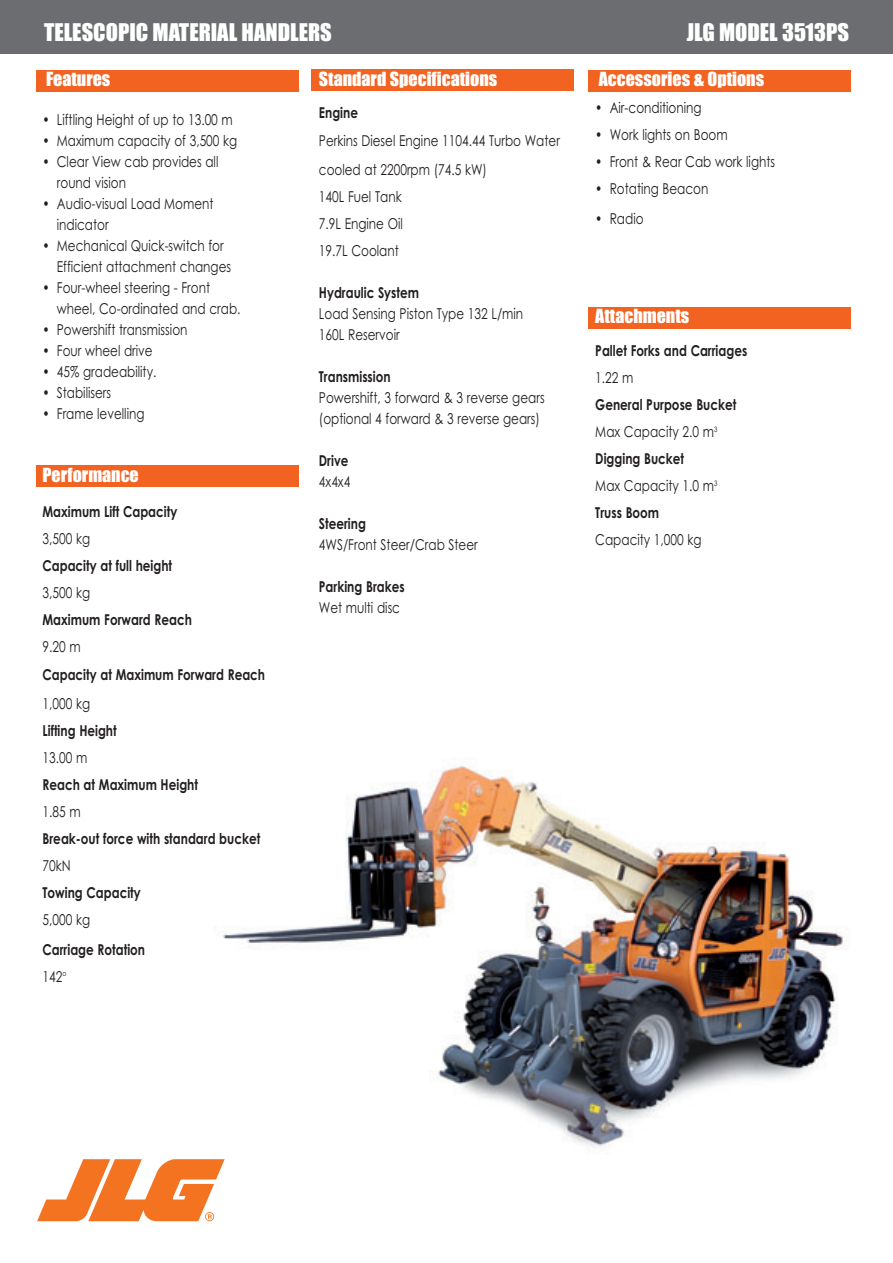
<style>
.page{position:relative;width:893px;height:1263px;background:#fff}
.page>*{position:absolute;margin:0;border:0;box-sizing:border-box;transform-origin:0 0}
.t1{font:22.5px "Impact";color:#fff}
.t2{font:18px "Impact";color:#fff}
.t3{font:15px/21px "Century Gothic";color:#231f20;scale:.8 1}
.t4{font:700 15px/27px "Century Gothic";color:#231f20;scale:.8 1}
.s1{font-weight:400}
</style>
<div class="page">
<div style="left:588px;top:307px;width:262px;height:22px;background:#f26221"></div>
<div style="left:588px;top:70px;width:262px;height:21px;background:#f26221"></div>
<div style="left:311px;top:69px;width:263px;height:22px;background:#f26221"></div>
<div style="left:36px;top:465px;width:263px;height:21px;background:#f26221"></div>
<div style="left:36px;top:70px;width:263px;height:21px;background:#f26221"></div>
<div style="left:0;top:0;width:893px;height:54px;background:#6c6d70"></div>
<img style="left:223px;top:765px;width:622px;height:385px">
<svg style="left:37px;top:1159px;width:188px;height:62px"></svg>
<h1 class="t1" style="left:44px;top:24px;width:289px">TELESCOPIC MATERIAL HANDLERS</h1>
<h1 class="t1" style="left:687px;top:24px;width:164px">JLG MODEL 3513PS</h1>
<p class="t2" style="left:46px;top:73px;width:66px">Features</p>
<p class="t3" style="left:43px;top:111px;width:239px">• Liftling Height of up to 13.00 m</p>
<p class="t3" style="left:43px;top:132px;width:245px">• Maximum capacity of 3,500 kg</p>
<p class="t3" style="left:57px;top:153px;width:203px;text-indent:-14px">• Clear View cab provides all round vision</p>
<p class="t3" style="left:57px;top:195px;width:197px;text-indent:-14px">• Audio-visual Load Moment indicator</p>
<p class="t3" style="left:57px;top:237px;width:219px;text-indent:-14px">• Mechanical Quick-switch for<br>Efficient attachment changes</p>
<p class="t3" style="left:57px;top:279px;width:231px;text-indent:-14px">• Four-wheel steering - Front wheel, Co-ordinated and crab.</p>
<p class="t3" style="left:43px;top:321px;width:183px">• Powershift transmission</p>
<p class="t3" style="left:43px;top:342px;width:139px">• Four wheel drive</p>
<p class="t3" style="left:43px;top:363px;width:144px">• 45% gradeability.</p>
<p class="t3" style="left:43px;top:384px;width:87px">• Stabilisers</p>
<p class="t3" style="left:43px;top:405px;width:129px">• Frame levelling</p>
<p class="t2" style="left:319px;top:73px;width:180px">Standard Specifications</p>
<p class="t4" style="left:319px;top:100px;width:50px">Engine</p>
<p class="t3" style="left:319px;top:128px;width:303px;line-height:28.5px">Perkins Diesel Engine 1104.44 Turbo Water cooled at 2200rpm (74.5 kW)</p>
<p class="t3" style="left:319px;top:184px;width:107px;line-height:27px;text-align:justify">140L Fuel Tank 7.9L Engine Oil 19.7L Coolant</p>
<p class="t4" style="left:319px;top:280px;width:127px">Hydraulic System</p>
<p class="t3" style="left:319px;top:304px;width:257px">Load Sensing Piston Type 132 L/min<br>160L Reservoir</p>
<p class="t4" style="left:319px;top:364px;width:91px">Transmission</p>
<p class="t3" style="left:319px;top:388px;width:284px">Powershift, 3 forward &amp; 3 reverse gears (optional 4 forward &amp; 3 reverse gears)</p>
<p class="t4" style="left:319px;top:448px;width:38px">Drive</p>
<p class="t3" style="left:319px;top:472px;width:41px">4x4x4</p>
<p class="t4" style="left:319px;top:511px;width:60px">Steering</p>
<p class="t3" style="left:319px;top:535px;width:200px">4WS/Front Steer/Crab Steer</p>
<p class="t4" style="left:319px;top:574px;width:109px">Parking Brakes</p>
<p class="t3" style="left:319px;top:598px;width:103px">Wet multi disc</p>
<p class="t2" style="left:599px;top:73px;width:167px">Accessories &amp; Options</p>
<p class="t3" style="left:595px;top:99px;width:134px">• Air-conditioning</p>
<p class="t3" style="left:595px;top:126px;width:167px">• Work lights on Boom</p>
<p class="t3" style="left:595px;top:153px;width:226px">• Front &amp; Rear Cab work lights</p>
<p class="t3" style="left:595px;top:180px;width:143px">• Rotating Beacon</p>
<p class="t3" style="left:595px;top:210px;width:62px">• Radio</p>
<p class="t2" style="left:595px;top:310px;width:95px">Attachments</p>
<p class="t4" style="left:595px;top:339px;width:191px">Pallet Forks and Carriages</p>
<p class="t3" style="left:595px;top:369px;width:49px">1.22 m</p>
<p class="t4" style="left:595px;top:393px;width:178px">General Purpose Bucket<br><span class="s1">Max Capacity 2.0 m</span><sup>3<br></sup>Digging Bucket<br><span class="s1">Max Capacity 1.0 m</span><sup>3<br></sup>Truss Boom</p>
<p class="t3" style="left:595px;top:531px;width:134px">Capacity 1,000 kg</p>
<p class="t2" style="left:43px;top:469px;width:98px">Performance</p>
<p class="t4" style="left:43px;top:499px;width:170px">Maximum Lift Capacity</p>
<p class="t3" style="left:43px;top:529px;width:61px">3,500 kg</p>
<p class="t4" style="left:43px;top:553px;width:164px">Capacity at full height</p>
<p class="t3" style="left:43px;top:583px;width:61px">3,500 kg</p>
<p class="t4" style="left:43px;top:607px;width:188px">Maximum Forward Reach</p>
<p class="t3" style="left:43px;top:637px;width:49px">9.20 m</p>
<p class="t4" style="left:43px;top:663px;width:280px">Capacity at Maximum Forward Reach</p>
<p class="t3" style="left:43px;top:694px;width:61px">1,000 kg</p>
<p class="t4" style="left:43px;top:718px;width:94px">Lifting Height</p>
<p class="t3" style="left:43px;top:748px;width:58px">13.00 m</p>
<p class="t4" style="left:43px;top:772px;width:196px">Reach at Maximum Height</p>
<p class="t3" style="left:43px;top:802px;width:49px">1.85 m</p>
<p class="t4" style="left:43px;top:826px;width:274px">Break-out force with standard bucket</p>
<p class="t3" style="left:43px;top:856px;width:37px">70kN</p>
<p class="t4" style="left:43px;top:880px;width:124px">Towing Capacity</p>
<p class="t3" style="left:43px;top:910px;width:61px">5,000 kg</p>
<p class="t4" style="left:43px;top:937px;width:130px">Carriage Rotation<br><span class="s1">142</span><sup>o</sup></p>
</div>
